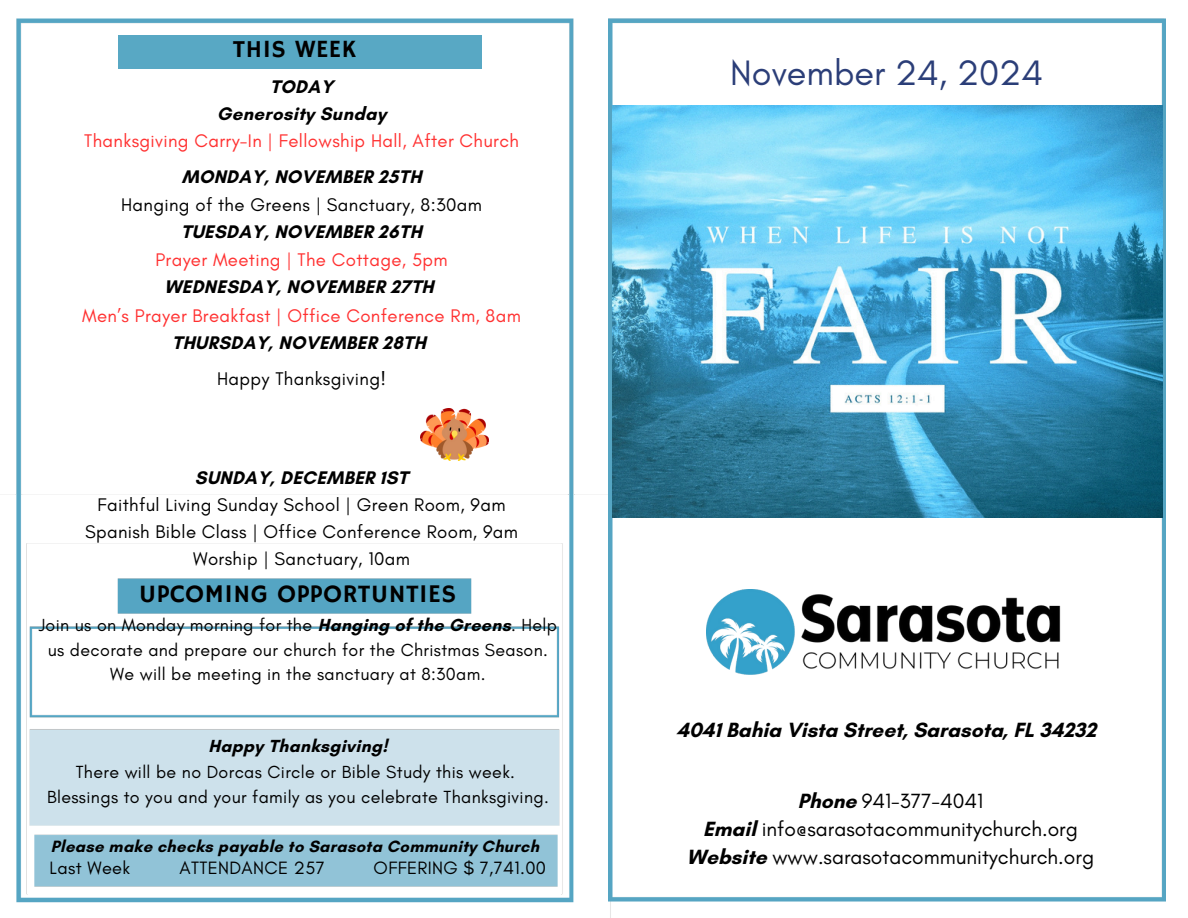
<style>
.page{position:relative;width:1188px;height:918px;background:#fff}
.page>*{position:absolute;margin:0;border:0;box-sizing:border-box;transform-origin:0 0}
.t1{font:36px "Glacial Indifference";color:#2b3e78}
.t2{font:25.35px "Hammersmith One";letter-spacing:.02em;color:#000}
.t3{font:24.75px "Hammersmith One";letter-spacing:.02em;color:#000}
.t4{font:21px/28.2px "Glacial Indifference";color:#000;text-align:center}
.t5{font:700 21px "Glacial Indifference";color:#000}
.t6{font:700 18.6px/27.6px "Glacial Indifference";letter-spacing:.02em;color:#000;text-align:center}
.t7{font:18.6px/27px "Glacial Indifference";letter-spacing:.02em;color:#000;text-align:center}
.t8{font:18.6px/27px "Glacial Indifference";letter-spacing:.02em;color:#ff3131;text-align:center}
.t9{font:18.15px "Glacial Indifference";letter-spacing:.02em;color:#000}
.t10{font:17.85px/24.8px "Glacial Indifference";letter-spacing:.02em;color:#000;text-align:center}
.t11{font:700 16.65px "Glacial Indifference";letter-spacing:.02em;color:#000}
.s1{font-weight:700;color:#000}
.s2{font-weight:400}
.s3{font-weight:400;color:#ff3131}
.s4{font-weight:700}
</style>
<div class="page">
<img style="left:15px;top:18px;width:596px;height:900px">
<img style="left:609px;top:18px;width:557px;height:884px">
<img style="left:613px;top:106px;width:550px;height:411px">
<img style="left:22px;top:571px;width:545px;height:322px">
<div style="left:118px;top:35px;width:364px;height:33px;background:#58a8c4"></div>
<img style="left:420px;top:408px;width:69px;height:52px">
<h6 class="t3" style="left:233px;top:35px;width:125px">THIS WEEK</h6>
<h5 class="t8" style="left:84px;top:73px;width:436px"><span class="s1">TODAY<br>Generosity Sunday<br></span>Thanksgiving Carry-In | Fellowship Hall, After Church</h5>
<h5 class="t6" style="left:82px;top:163px;width:440px">MONDAY, NOVEMBER 25TH<br><span class="s2">Hanging of the Greens | Sanctuary, 8:30am<br></span>TUESDAY, NOVEMBER 26TH<br><span class="s3">Prayer Meeting | The Cottage, 5pm<br></span>WEDNESDAY, NOVEMBER 27TH<br><span class="s3">Men’s Prayer Breakfast | Office Conference Rm, 8am<br></span>THURSDAY, NOVEMBER 28TH</h5>
<h5 class="t7" style="left:217px;top:365px;width:170px">Happy Thanksgiving!</h5>
<h6 class="t7" style="left:85px;top:464px;width:435px"><span class="s4">SUNDAY, DECEMBER 1ST<br></span>Faithful Living Sunday School | Green Room, 9am Spanish Bible Class | Office Conference Room, 9am Worship | Sanctuary, 10am</h6>
<h6 class="t2" style="left:139px;top:579px;width:318px">UPCOMING OPPORTUNTIES</h6>
<h6 class="t10" style="left:39px;top:612px;width:520px">Join us on Monday morning for the <span class="s4">Hanging of the Greens</span>. Help us decorate and prepare our church for the Christmas Season.<br>We will be meeting in the sanctuary at 8:30am.</h6>
<p class="t10" style="left:47px;top:733px;width:503px;line-height:25.3px"><span class="s4">Happy Thanksgiving!<br></span>There will be no Dorcas Circle or Bible Study this week.<br>Blessings to you and your family as you celebrate Thanksgiving.</p>
<p class="t11" style="left:51px;top:836px;width:490px">Please make checks payable to Sarasota Community Church</p>
<h6 class="t9" style="left:50px;top:857px;width:82px">Last Week</h6>
<p class="t9" style="left:179px;top:857px;width:147px">ATTENDANCE 257</p>
<h6 class="t9" style="left:374px;top:857px;width:174px">OFFERING $ 7,741.00</h6>
<h5 class="t1" style="left:730px;top:51px;width:314px">November 24, 2024</h5>
<h2 class="t5" style="left:676px;top:717px;width:422px">4041 Bahia Vista Street, Sarasota, FL 34232</h2>
<p class="t4" style="left:687px;top:786px;width:409px"><span class="s4">Phone</span> 941-377-4041<br><span class="s4">Email</span> info@sarasotacommunitychurch.org<br><span class="s4">Website</span> www.sarasotacommunitychurch.org</p>
</div>
